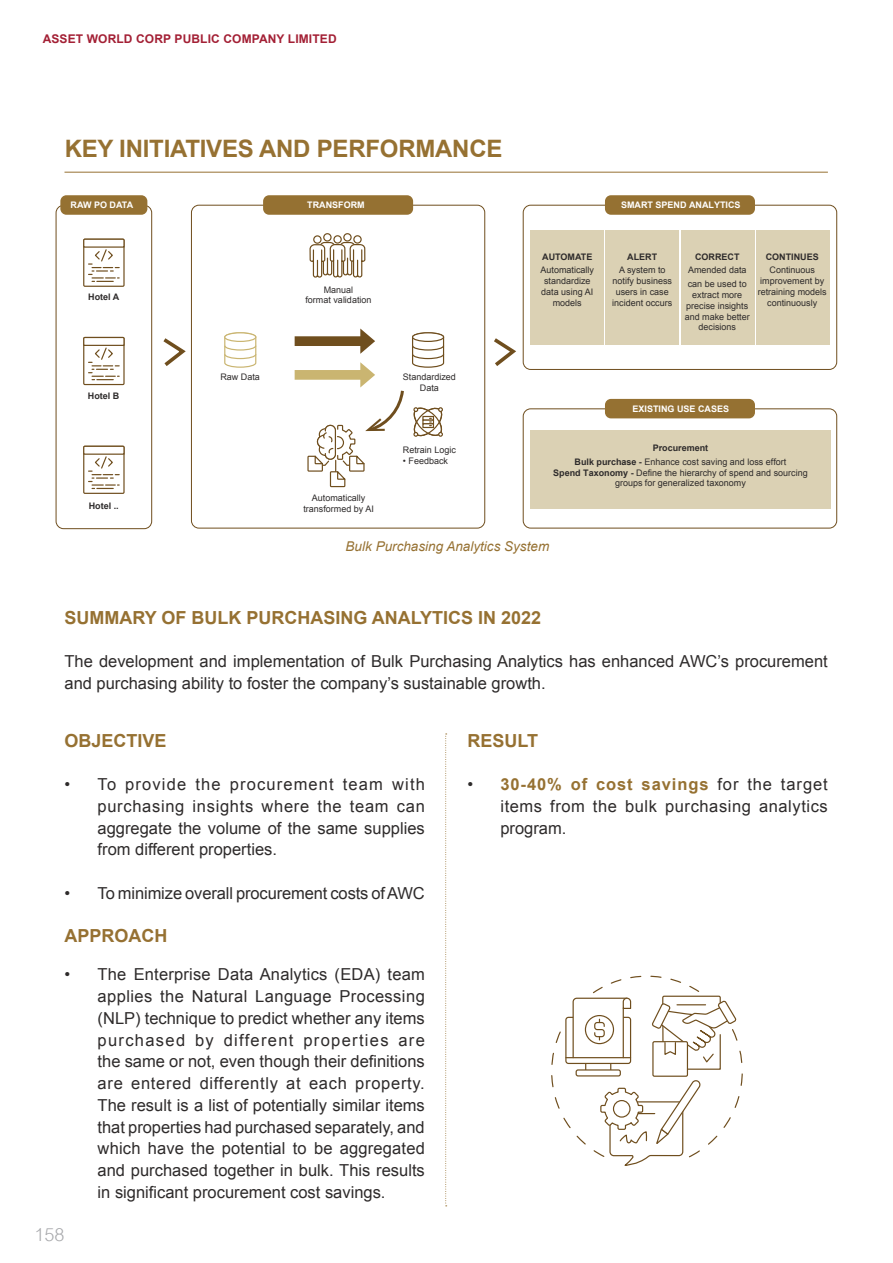
<style>
.page{position:relative;width:893px;height:1263px;background:#fff}
.page>*{position:absolute;margin:0;border:0;box-sizing:border-box;transform-origin:0 0}
.t1{font:700 24px "Arial";letter-spacing:-.01em;color:#967132}
.t2{font:700 18px "Arial";color:#967132}
.t3{font:300 18px "Arial MT Std";color:#a7a8ab}
.t4{font:16.5px/21.8px "Arial";color:#2e2b2b;text-align:justify}
.t5{font:italic 13.5px "Arial";color:#967132}
.t6{font:700 12px "Arial";letter-spacing:.01em;color:#a32035}
.t7{font:9px/10.8px "Arial";color:#2e2b2b;text-align:center}
.t8{font:700 9px "Arial";color:#2e2b2b}
.t9{font:700 9px "Arial";color:#fff}
.t10{font:700 9px "Arial";letter-spacing:-.025em;color:#fff}
.s1{font-weight:700}
.s2{font-weight:700;color:#967132}
</style>
<div class="page">
<svg style="left:445px;top:734px;width:2px;height:472px"></svg>
<svg style="left:551px;top:975px;width:192px;height:191px"></svg>
<hr style="left:566px;top:1057px;width:65px;height:1px;background:#6f4e1e">
<svg style="left:191px;top:204px;width:294px;height:325px"></svg>
<svg style="left:522px;top:204px;width:315px;height:166px"></svg>
<svg style="left:522px;top:408px;width:315px;height:121px"></svg>
<div style="left:605px;top:195px;width:150px;height:20px;background:#957132;border-radius:6px"></div>
<div style="left:263px;top:195px;width:150px;height:20px;background:#957132;border-radius:6px"></div>
<div style="left:60px;top:195px;width:87px;height:20px;background:#957132;border-radius:6px"></div>
<div style="left:605px;top:399px;width:150px;height:19px;background:#957132;border-radius:6px"></div>
<svg style="left:163px;top:338px;width:23px;height:28px"></svg>
<svg style="left:494px;top:338px;width:22px;height:28px"></svg>
<svg style="left:224px;top:332px;width:33px;height:36px"></svg>
<svg style="left:55px;top:205px;width:97px;height:324px"></svg>
<svg style="left:295px;top:171px;width:150px;height:358px"></svg>
<hr style="left:64px;top:172px;width:764px;height:1px;background:#967132">
<p class="t6" style="left:43px;top:32px;width:295px">ASSET WORLD CORP PUBLIC COMPANY LIMITED</p>
<h1 class="t1" style="left:65px;top:139px;width:439px">KEY INITIATIVES AND PERFORMANCE</h1>
<p class="t10" style="left:71px;top:202px;width:64px">RAW PO DATA</p>
<p class="t9" style="left:307px;top:202px;width:59px">TRANSFORM</p>
<p class="t9" style="left:621px;top:202px;width:121px">SMART SPEND ANALYTICS</p>
<p class="t8" style="left:88px;top:294px;width:33px">Hotel A</p>
<p class="t8" style="left:88px;top:393px;width:33px">Hotel B</p>
<p class="t7" style="left:305px;top:285px;width:68px">Manual<br>format validation</p>
<p class="t7" style="left:220px;top:373px;width:41px">Raw Data</p>
<p class="t7" style="left:403px;top:373px;width:55px">Standardized<br>Data</p>
<p class="t8" style="left:542px;top:253px;width:52px">AUTOMATE</p>
<p class="t7" style="left:540px;top:266px;width:55px">Automatically standardize data using AI models</p>
<p class="t8" style="left:627px;top:253px;width:31px">ALERT</p>
<p class="t7" style="left:612px;top:266px;width:62px">A system to notify business users in case incident occurs</p>
<p class="t8" style="left:695px;top:253px;width:46px">CORRECT</p>
<p class="t7" style="left:688px;top:264px;width:61px;line-height:13.8px;text-align:left">Amended data can be used to</p>
<p class="t7" style="left:685px;top:290px;width:67px">extract more precise insights and make better decisions</p>
<p class="t8" style="left:766px;top:253px;width:55px">CONTINUES</p>
<p class="t7" style="left:758px;top:266px;width:71px">Continuous improvement by retraining models continuously</p>
<p class="t9" style="left:633px;top:405px;width:98px">EXISTING USE CASES</p>
<p class="t8" style="left:89px;top:502px;width:32px">Hotel ..</p>
<p class="t7" style="left:303px;top:493px;width:72px">Automatically transformed by AI</p>
<p class="t7" style="left:403px;top:445px;width:55px;text-align:left">Retrain Logic ï Feedback</p>
<p class="t7" style="left:574px;top:442px;width:213px;line-height:13.8px"><span class="s1">Procurement<br>Bulk purchase -</span> Enhance cost saving and loss effort</p>
<p class="t7" style="left:553px;top:468px;width:256px"><span class="s1">Spend Taxonomy -</span> Define the hierarchy of spend and sourcing groups for generalized taxonomy</p>
<p class="t5" style="left:346px;top:541px;width:205px">Bulk Purchasing Analytics System</p>
<p class="t2" style="left:64px;top:611px;width:478px">SUMMARY OF BULK PURCHASING ANALYTICS IN 2022</p>
<p class="t4" style="left:64px;top:651px;width:765px">The development and implementation of Bulk Purchasing Analytics has enhanced AWC’s procurement and purchasing ability to foster the company’s sustainable growth.</p>
<p class="t2" style="left:65px;top:734px;width:104px">OBJECTIVE</p>
<p class="t4" style="left:98px;top:775px;width:329px;text-indent:-33px">• To provide the procurement team with purchasing insights where the team can aggregate the volume of the same supplies from different properties.</p>
<p class="t4" style="left:65px;top:882px;width:362px">• To minimize overall procurement costs of AWC</p>
<p class="t2" style="left:65px;top:929px;width:104px">APPROACH</p>
<p class="t4" style="left:98px;top:964px;width:329px;text-indent:-33px">• The Enterprise Data Analytics (EDA) team applies the Natural Language Processing (NLP) technique to predict whether any items purchased by different properties are the same or not, even though their definitions are entered differently at each property.<br>The result is a list of potentially similar items that properties had purchased separately, and which have the potential to be aggregated and purchased together in bulk. This results in significant procurement cost savings.</p>
<p class="t3" style="left:34px;top:1225px;width:32px">158</p>
<p class="t2" style="left:467px;top:734px;width:72px">RESULT</p>
<p class="t4" style="left:500px;top:775px;width:329px;text-indent:-33px">• <span class="s2">30-40% of cost savings</span> for the target items from the bulk purchasing analytics program.</p>
</div>
